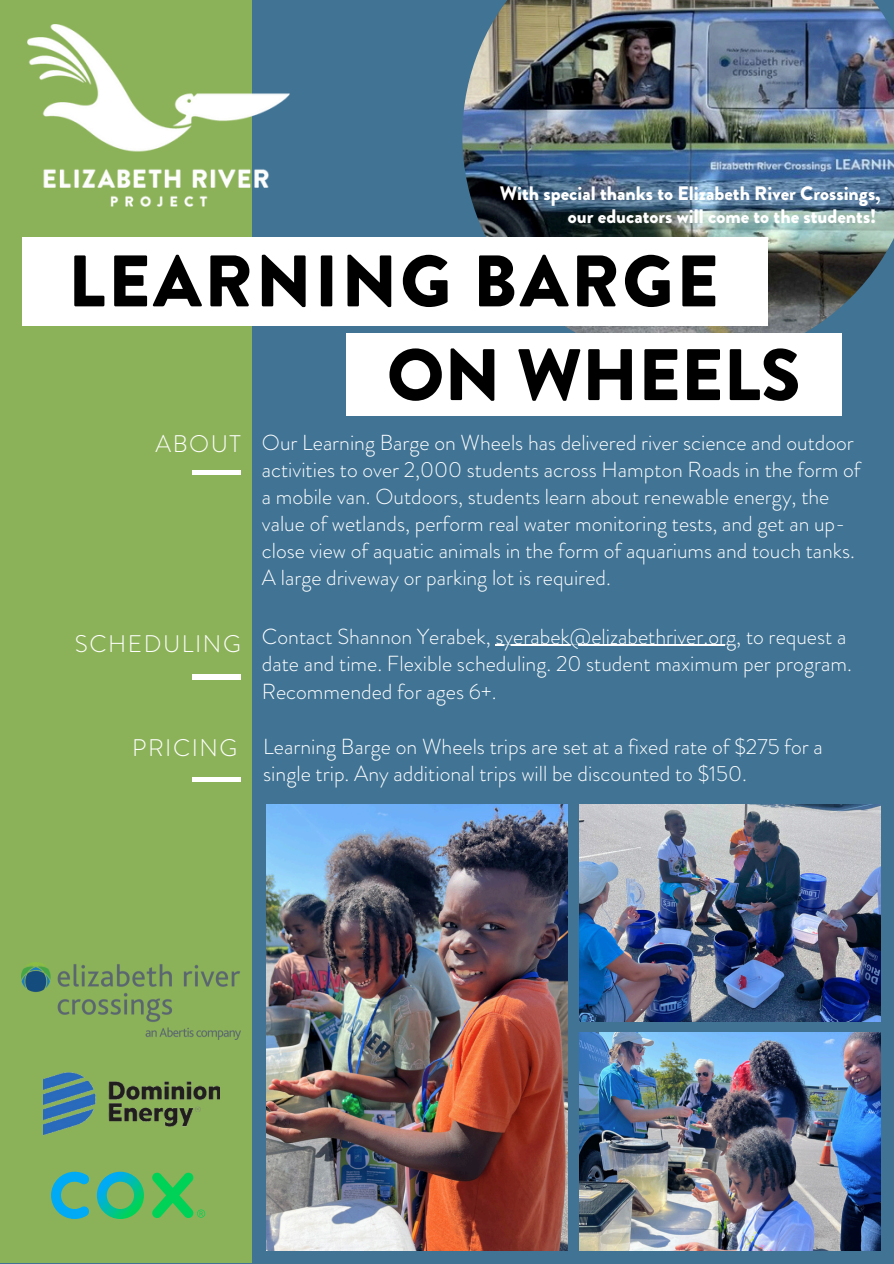
<style>
.page{position:relative;width:894px;height:1264px;background:#fff}
.page>*{position:absolute;margin:0;border:0;box-sizing:border-box;transform-origin:0 0}
.t1{font:900 72.75px "Brandon Grotesque";letter-spacing:.035em;color:#000}
.t2{font:900 72.75px "Brandon Grotesque";color:#000}
.t3{font:300 24px "Brandon Grotesque";letter-spacing:.065em;color:#fff}
.t4{font:300 21.75px/27px "Brandon Grotesque";color:#fff}
.t5{font:900 19.5px/22.5px "Brandon Grotesque";color:#fff;text-align:right}
</style>
<div class="page">
<div style="left:0;top:0;width:893px;height:1263px;background:#407394"></div>
<img style="left:579px;top:804px;width:301px;height:217px">
<img style="left:266px;top:804px;width:301px;height:446px">
<img style="left:579px;top:1032px;width:301px;height:218px">
<div style="left:0;top:0;width:251px;height:1262px;background:#8cb259"></div>
<img style="left:462px;top:0;width:431px;height:364px">
<div style="left:22px;top:238px;width:745px;height:88px;background:#fff"></div>
<div style="left:346px;top:333px;width:495px;height:83px;background:#fff"></div>
<img style="left:28px;top:24px;width:261px;height:183px">
<img style="left:43px;top:1072px;width:177px;height:64px">
<img style="left:22px;top:963px;width:218px;height:76px">
<svg style="left:97px;top:1171px;width:47px;height:47px"></svg>
<svg style="left:51px;top:1171px;width:38px;height:47px"></svg>
<svg style="left:152px;top:1172px;width:53px;height:46px"></svg>
<hr style="left:193px;top:675px;width:48px;height:4px;background:#fff">
<hr style="left:193px;top:470px;width:48px;height:4px;background:#fff">
<hr style="left:193px;top:777px;width:48px;height:4px;background:#fff">
<hr style="left:495px;top:644px;width:241px;height:2px;background:#fff">
<p class="t5" style="left:499px;top:182px;width:382px">With special thanks to Elizabeth River Crossings, our educators will come to the students!</p>
<h1 class="t1" style="left:68px;top:230px;width:652px">LEARNING BARGE</h1>
<h2 class="t3" style="left:155px;top:426px;width:87px">ABOUT</h2>
<h2 class="t3" style="left:75px;top:627px;width:167px">SCHEDULING</h2>
<p class="t3" style="left:132px;top:731px;width:107px">PRICING</p>
<h1 class="t2" style="left:387px;top:324px;width:415px">ON WHEELS</h1>
<p class="t4" style="left:262px;top:429px;width:600px">Our Learning Barge on Wheels has delivered river science and outdoor activities to over 2,000 students across Hampton Roads in the form of a mobile van. Outdoors, students learn about renewable energy, the value of wetlands, perform real water monitoring tests, and get an up&shy;close view of aquatic animals in the form of aquariums and touch tanks.<br>A large driveway or parking lot is required.</p>
<p class="t4" style="left:262px;top:622px;width:585px">Contact Shannon Yerabek, syerabek@elizabethriver.org, to request a</p>
<p class="t4" style="left:262px;top:650px;width:591px;line-height:27.6px">date and time. Flexible scheduling. 20 student maximum per program.<br>Recommended for ages 6+.</p>
<p class="t4" style="left:263px;top:733px;width:561px">Learning Barge on Wheels trips are set at a fixed rate of $275 for a single trip. Any additional trips will be discounted to $150.</p>
</div>
